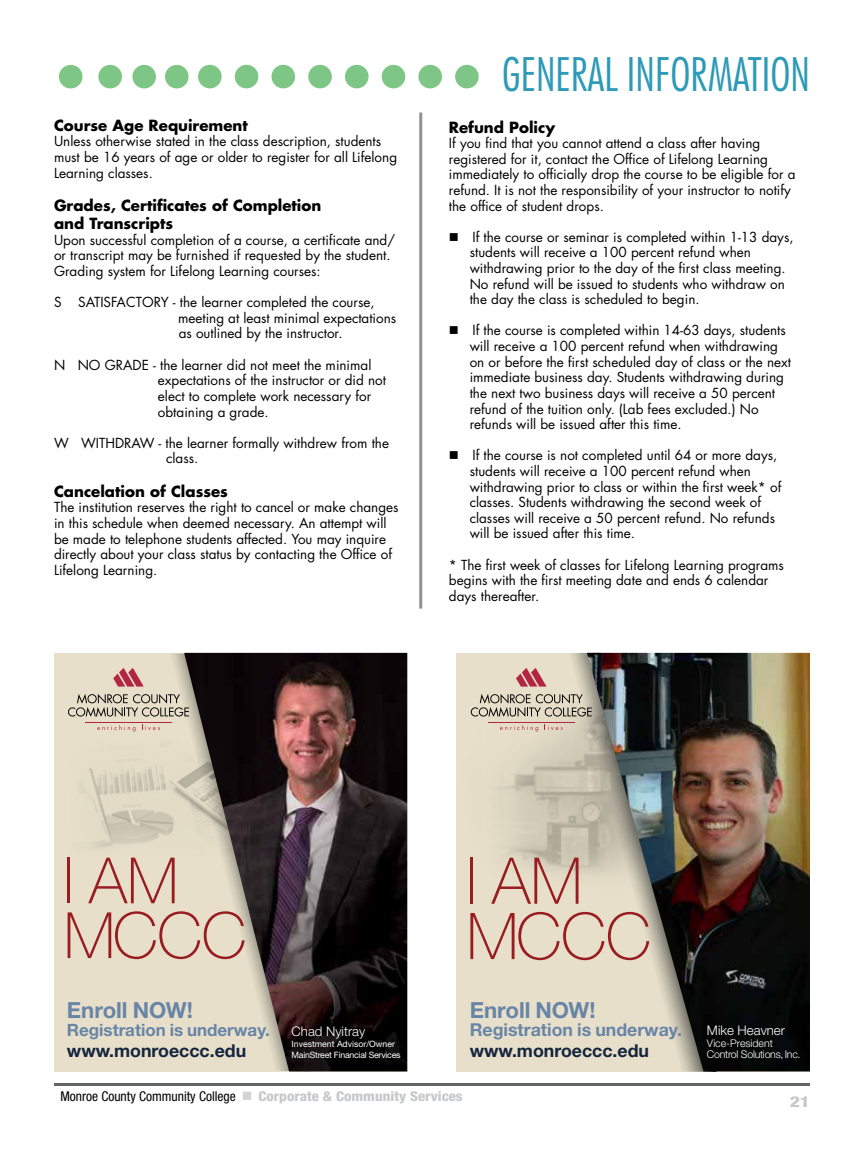
<style>
.page{position:relative;width:864px;height:1161px;background:#fff}
.page>*{position:absolute;margin:0;border:0;box-sizing:border-box;transform-origin:0 0}
.t1{font:100 64.5px/55.3px "Helvetica Neue LT Std";letter-spacing:-.01em;color:#981c20}
.t2{font:100 63.9px/54.8px "Helvetica Neue LT Std";letter-spacing:-.01em;color:#981c20}
.t3{font:300 condensed 45px "Futura Std";color:#2d9ab7}
.t4{font:700 22.2px "Helvetica Neue LT Std";color:#6885a7}
.t5{font:700 17.7px "Helvetica Neue LT Std";color:#14253e}
.t6{font:700 17.7px "Helvetica Neue LT Std";color:#6885a7}
.t7{font:700 16.95px "Helvetica Neue LT Std";color:#6885a7}
.t8{font:700 15px/18px "Futura Std";color:#000}
.t9{font:800 condensed 15px "Helvetica Neue LT Std";color:#c7c8ca;scale:1.3 1}
.t10{font:13.5px/15.6px "Futura Std";color:#000}
.t11{font:condensed 13.5px "Helvetica Neue LT Std";color:#000}
.t12{font:300 13.2px "Helvetica Neue LT Std";color:#fff}
.t13{font:300 10.65px/11.4px "Helvetica Neue LT Std";letter-spacing:-.025em;color:#fff}
.t14{font:8.7px/10.6px "Helvetica Neue LT Std";letter-spacing:-.025em;color:#fff}
.s1{color:#d1d3d4}
.s2{font-weight:800;color:#c7c8ca}
</style>
<div class="page">
<hr style="left:54px;top:1083px;width:756px;height:3px;background:#636466">
<div style="left:198px;top:65px;width:24px;height:23px;background:#7dc685;border-radius:50%"></div>
<div style="left:165px;top:65px;width:24px;height:23px;background:#7dc685;border-radius:50%"></div>
<div style="left:132px;top:65px;width:24px;height:23px;background:#7dc685;border-radius:50%"></div>
<div style="left:235px;top:65px;width:23px;height:23px;background:#7dc685;border-radius:50%"></div>
<div style="left:272px;top:65px;width:23px;height:23px;background:#7dc685;border-radius:50%"></div>
<div style="left:308px;top:65px;width:24px;height:23px;background:#7dc685;border-radius:50%"></div>
<div style="left:345px;top:65px;width:24px;height:23px;background:#7dc685;border-radius:50%"></div>
<div style="left:382px;top:65px;width:23px;height:23px;background:#7dc685;border-radius:50%"></div>
<div style="left:418px;top:65px;width:24px;height:23px;background:#7dc685;border-radius:50%"></div>
<div style="left:455px;top:65px;width:24px;height:23px;background:#7dc685;border-radius:50%"></div>
<div style="left:98px;top:65px;width:24px;height:23px;background:#7dc685;border-radius:50%"></div>
<div style="left:59px;top:65px;width:23px;height:23px;background:#7dc685;border-radius:50%"></div>
<hr style="left:419px;top:112px;width:3px;height:497px;background:#8f9194">
<div style="left:54px;top:653px;width:353px;height:418px;background:#e7dfc9"></div>
<img style="left:83px;top:724px;width:82px;height:124px">
<svg style="left:165px;top:653px;width:19px;height:182px"></svg>
<img style="left:184px;top:653px;width:223px;height:418px">
<svg style="left:113px;top:668px;width:31px;height:19px"></svg>
<svg style="left:97px;top:725px;width:38px;height:7px"></svg>
<svg style="left:142px;top:725px;width:18px;height:5px"></svg>
<svg style="left:68px;top:694px;width:121px;height:23px"></svg>
<hr style="left:85px;top:722px;width:87px;height:1px;background:#b32642">
<div style="left:457px;top:653px;width:353px;height:418px;background:#e7dfc9"></div>
<img style="left:470px;top:711px;width:94px;height:161px">
<svg style="left:564px;top:653px;width:23px;height:221px"></svg>
<img style="left:587px;top:653px;width:223px;height:418px">
<svg style="left:516px;top:668px;width:31px;height:19px"></svg>
<svg style="left:500px;top:725px;width:38px;height:7px"></svg>
<svg style="left:545px;top:725px;width:18px;height:5px"></svg>
<svg style="left:471px;top:694px;width:121px;height:23px"></svg>
<hr style="left:488px;top:722px;width:87px;height:1px;background:#b32642">
<p class="t8" style="left:54px;top:116px;width:195px">Course Age Requirement</p>
<p class="t10" style="left:54px;top:134px;width:345px">Unless otherwise stated in the class description, students must be 16 years of age or older to register for all Lifelong<br>Learning classes.</p>
<p class="t8" style="left:54px;top:196px;width:269px">Grades, Certificates of Completion and Transcripts</p>
<p class="t10" style="left:54px;top:232px;width:343px">Upon successful completion of a course, a certificate and/ or transcript may be furnished if requested by the student.<br>Grading system for Lifelong Learning courses:</p>
<p class="t10" style="left:178px;top:295px;width:219px;text-indent:-124px">S SATISFACTORY - the learner completed the course, meeting at least minimal expectations as outlined by the instructor.</p>
<p class="t10" style="left:158px;top:357px;width:230px;text-indent:-104px">N NO GRADE - the learner did not meet the minimal expectations of the instructor or did not elect to complete work necessary for obtaining a grade.</p>
<p class="t10" style="left:166px;top:435px;width:224px;text-indent:-112px">W WITHDRAW - the learner formally withdrew from the class.</p>
<p class="t8" style="left:54px;top:482px;width:175px">Cancelation of Classes</p>
<p class="t10" style="left:54px;top:500px;width:346px">The institution reserves the right to cancel or make changes in this schedule when deemed necessary. An attempt will be made to telephone students affected. You may inquire directly about your class status by contacting the Office of Lifelong Learning.</p>
<h3 class="t3" style="left:502px;top:48px;width:309px">GENERAL INFORMATION</h3>
<p class="t8" style="left:449px;top:118px;width:108px">Refund Policy</p>
<p class="t10" style="left:449px;top:136px;width:348px">If you find that you cannot attend a class after having registered for it, contact the Office of Lifelong Learning immediately to officially drop the course to be eligible for a refund. It is not the responsibility of your instructor to notify the office of student drops.</p>
<p class="t10" style="left:470px;top:229px;width:325px;text-indent:-21px">■ If the course or seminar is completed within 1-13 days, students will receive a 100 percent refund when withdrawing prior to the day of the first class meeting.<br>No refund will be issued to students who withdraw on the day the class is scheduled to begin.</p>
<p class="t10" style="left:470px;top:323px;width:323px;text-indent:-21px">■ If the course is completed within 14-63 days, students will receive a 100 percent refund when withdrawing on or before the first scheduled day of class or the next immediate business day. Students withdrawing during the next two business days will receive a 50 percent refund of the tuition only. (Lab fees excluded.) No refunds will be issued after this time.</p>
<p class="t10" style="left:470px;top:448px;width:313px;text-indent:-21px">■ If the course is not completed until 64 or more days, students will receive a 100 percent refund when withdrawing prior to class or within the first week* of classes. Students withdrawing the second week of classes will receive a 50 percent refund. No refunds will be issued after this time.</p>
<p class="t10" style="left:449px;top:557px;width:337px">* The first week of classes for Lifelong Learning programs begins with the first meeting date and ends 6 calendar days thereafter.</p>
<h2 class="t2" style="left:64px;top:853px;width:184px">I AM<br>MCCC</h2>
<h3 class="t4" style="left:67px;top:996px;width:128px">Enroll NOW!</h3>
<p class="t7" style="left:67px;top:1019px;width:205px">Registration is underway.</p>
<h3 class="t5" style="left:67px;top:1040px;width:181px">www.monroeccc.edu</h3>
<p class="t12" style="left:292px;top:1023px;width:75px">Chad Nyitray</p>
<p class="t14" style="left:292px;top:1038px;width:110px">Investment Advisor/Owner<br>MainStreet Financial Services</p>
<h1 class="t1" style="left:466px;top:853px;width:186px">I AM<br>MCCC</h1>
<h3 class="t4" style="left:470px;top:996px;width:128px">Enroll NOW!</h3>
<h3 class="t6" style="left:470px;top:1019px;width:214px">Registration is underway.</h3>
<h3 class="t5" style="left:470px;top:1040px;width:181px">www.monroeccc.edu</h3>
<p class="t12" style="left:707px;top:1022px;width:79px">Mike Heavner</p>
<p class="t13" style="left:707px;top:1037px;width:95px">Vice-President<br>Control Solutions, Inc.</p>
<p class="t11" style="left:60px;top:1088px;width:404px">Monroe County Community College <span class="s1">■</span> <span class="s2">Corporate &amp; Community Services</span></p>
<p class="t9" style="left:790px;top:1092px;width:17px">21</p>
</div>
